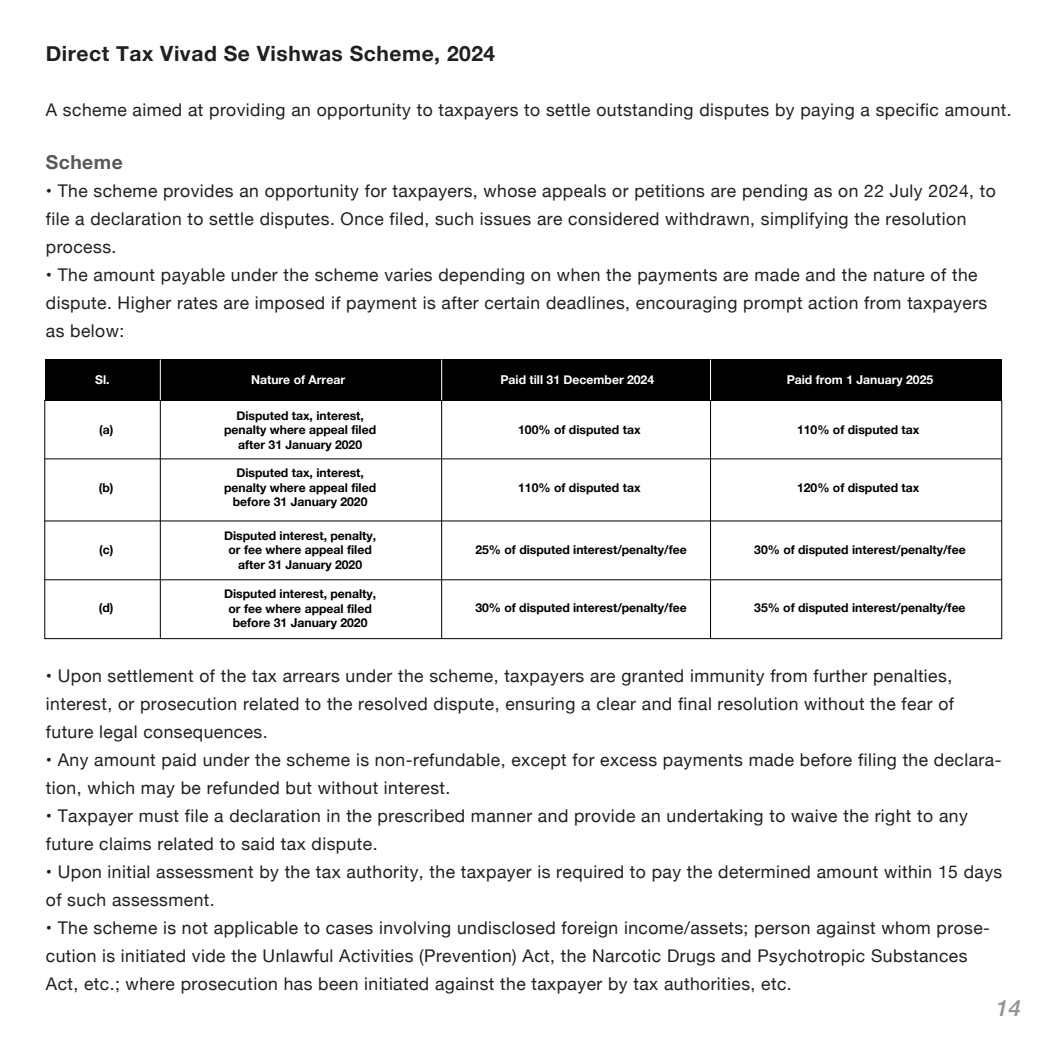
<style>
.page{position:relative;width:1044px;height:1044px;background:#fff}
.page>*{position:absolute;margin:0;border:0;box-sizing:border-box;transform-origin:0 0}
.t1{font:italic 500 22.4px "Helvetica Neue";color:#929497}
.t2{font:700 21px "Helvetica Neue";letter-spacing:.025em;color:#231f20}
.t3{font:700 19.25px "Helvetica Neue";letter-spacing:.025em;color:#58595b}
.t4{font:17.5px/28px "Helvetica Neue";letter-spacing:.025em;color:#231f20}
.t5{font:700 12.08px/14.5px "Helvetica Neue";color:#000;text-align:center}
.t6{font:700 12.08px "Helvetica Neue";color:#fff}
</style>
<div class="page">
<div style="left:45px;top:400px;width:956px;height:238px;border:1px solid #000"></div>
<div style="left:45px;top:359px;width:956px;height:41px;background:#000"></div>
<hr style="left:441px;top:359px;width:1px;height:41px;background:#fff">
<hr style="left:160px;top:359px;width:1px;height:41px;background:#fff">
<hr style="left:710px;top:359px;width:1px;height:41px;background:#fff">
<hr style="left:441px;top:400px;width:1px;height:238px;background:#000">
<hr style="left:160px;top:400px;width:1px;height:238px;background:#000">
<hr style="left:710px;top:400px;width:1px;height:238px;background:#000">
<hr style="left:45px;top:458px;width:956px;height:1px;background:#000">
<hr style="left:45px;top:520px;width:956px;height:1px;background:#000">
<hr style="left:45px;top:579px;width:956px;height:1px;background:#000">
<p class="t2" style="left:46px;top:37px;width:451px">Direct Tax Vivad Se Vishwas Scheme, 2024</p>
<p class="t4" style="left:46px;top:97px;width:966px">A scheme aimed at providing an opportunity to taxpayers to settle outstanding disputes by paying a specific amount.</p>
<p class="t3" style="left:46px;top:147px;width:78px">Scheme</p>
<p class="t4" style="left:46px;top:177px;width:951px">• The scheme provides an opportunity for taxpayers, whose appeals or petitions are pending as on 22 July 2024, to file a declaration to settle disputes. Once filed, such issues are considered withdrawn, simplifying the resolution process.</p>
<p class="t4" style="left:46px;top:261px;width:942px">• The amount payable under the scheme varies depending on when the payments are made and the nature of the dispute. Higher rates are imposed if payment is after certain deadlines, encouraging prompt action from taxpayers as below:</p>
<p class="t6" style="left:95px;top:370px;width:16px">Sl.</p>
<p class="t6" style="left:251px;top:370px;width:95px">Nature of Arrear</p>
<p class="t6" style="left:500px;top:370px;width:155px">Paid till 31 December 2024</p>
<p class="t6" style="left:786px;top:370px;width:148px">Paid from 1 January 2025</p>
<p class="t5" style="left:224px;top:408px;width:153px">Disputed tax, interest, penalty where appeal filed after 31 January 2020</p>
<p class="t5" style="left:99px;top:422px;width:16px">(a)</p>
<p class="t5" style="left:518px;top:422px;width:124px">100% of disputed tax</p>
<p class="t5" style="left:796px;top:422px;width:124px">110% of disputed tax</p>
<p class="t5" style="left:224px;top:466px;width:153px">Disputed tax, interest, penalty where appeal filed before 31 January 2020</p>
<p class="t5" style="left:99px;top:480px;width:16px">(b)</p>
<p class="t5" style="left:518px;top:480px;width:124px">110% of disputed tax</p>
<p class="t5" style="left:796px;top:480px;width:124px">120% of disputed tax</p>
<p class="t5" style="left:224px;top:528px;width:153px">Disputed interest, penalty, or fee where appeal filed after 31 January 2020</p>
<p class="t5" style="left:99px;top:542px;width:16px">(c)</p>
<p class="t5" style="left:475px;top:542px;width:213px">25% of disputed interest/penalty/fee</p>
<p class="t5" style="left:754px;top:542px;width:213px">30% of disputed interest/penalty/fee</p>
<p class="t5" style="left:224px;top:587px;width:153px">Disputed interest, penalty, or fee where appeal filed before 31 January 2020</p>
<p class="t5" style="left:99px;top:601px;width:16px">(d)</p>
<p class="t5" style="left:475px;top:601px;width:213px">30% of disputed interest/penalty/fee</p>
<p class="t5" style="left:754px;top:601px;width:213px">35% of disputed interest/penalty/fee</p>
<p class="t4" style="left:46px;top:662px;width:909px;text-align:justify">• Upon settlement of the tax arrears under the scheme, taxpayers are granted immunity from further penalties, interest, or prosecution related to the resolved dispute, ensuring a clear and final resolution without the fear of future legal consequences.</p>
<p class="t4" style="left:46px;top:746px;width:956px">• Any amount paid under the scheme is non-refundable, except for excess payments made before filing the declara&shy;tion, which may be refunded but without interest.</p>
<p class="t4" style="left:46px;top:802px;width:923px">• Taxpayer must file a declaration in the prescribed manner and provide an undertaking to waive the right to any future claims related to said tax dispute.</p>
<p class="t4" style="left:46px;top:858px;width:957px">• Upon initial assessment by the tax authority, the taxpayer is required to pay the determined amount within 15 days of such assessment.</p>
<p class="t4" style="left:46px;top:914px;width:945px">• The scheme is not applicable to cases involving undisclosed foreign income/assets; person against whom prose&shy;cution is initiated vide the Unlawful Activities (Prevention) Act, the Narcotic Drugs and Psychotropic Substances<br>Act, etc.; where prosecution has been initiated against the taxpayer by tax authorities, etc.</p>
<p class="t1" style="left:995px;top:988px;width:26px">14</p>
</div>
